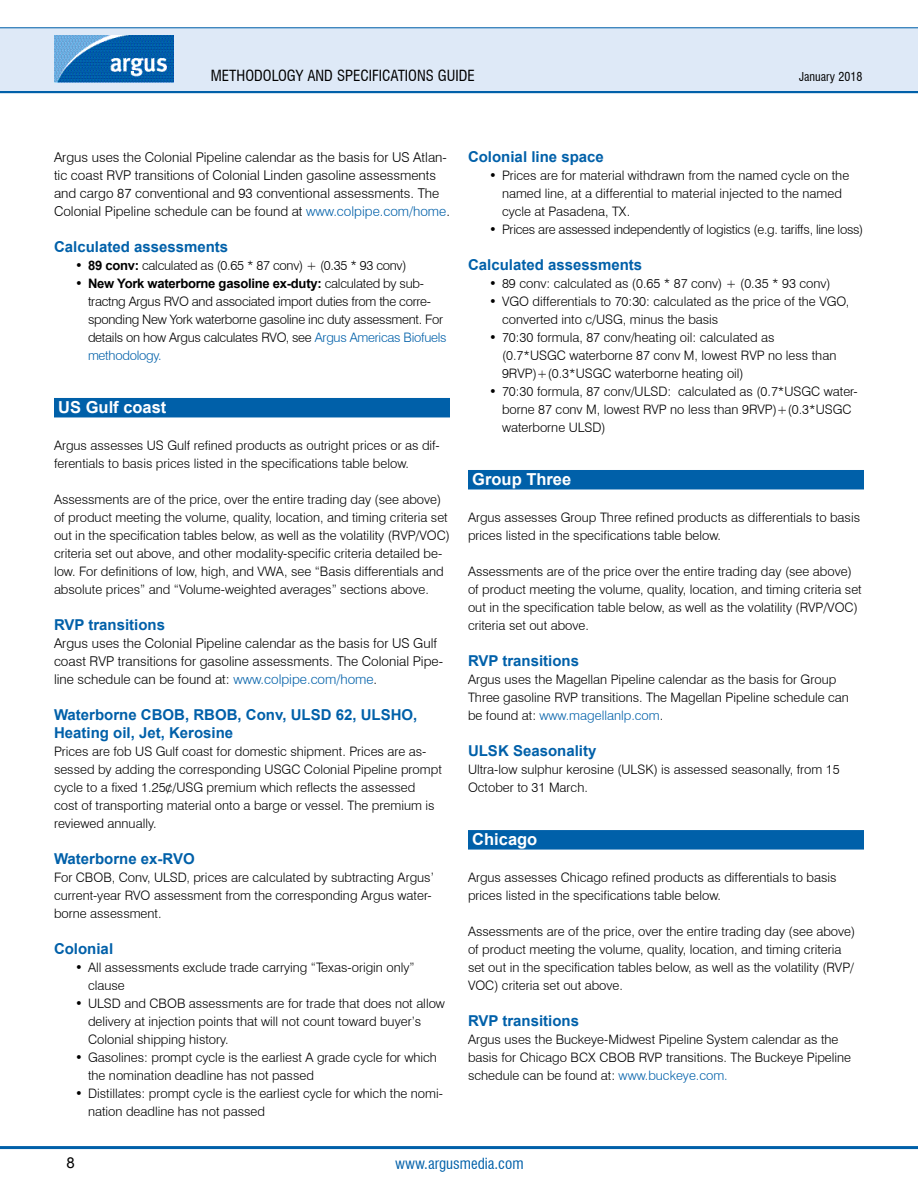
<style>
.page{position:relative;width:918px;height:1188px;background:#fff}
.page>*{position:absolute;margin:0;border:0;box-sizing:border-box;transform-origin:0 0}
.t1{font:700 16.5px "Arial";color:#fff}
.t2{font:700 15px/18px "Arial";color:#0060a9}
.t3{font:condensed 15px "Swiss 721 BT";color:#000}
.t4{font:condensed 15px "Swiss 721 BT";color:#0060a9}
.t5{font:15px "Arial";color:#000}
.t6{font:300 13.5px/18px "Swiss 721 BT";color:#000}
.t7{font:300 13.05px/18px "Swiss 721 BT";color:#000}
.t8{font:300 13.05px/18px "Swiss 721 BT";letter-spacing:-.02em;color:#000}
.t9{font:700 13.05px "Arial";letter-spacing:-.02em;color:#000}
.t10{font:condensed 12px "Swiss 721 BT";color:#000}
.s1{color:#0060a9}
.s2{font-family:"Arial";font-weight:700}
.s3{font-family:"Swiss 721 BT";font-weight:300}
</style>
<div class="page">
<hr style="left:0;top:90px;width:918px;height:3px;background:#0060a9">
<div style="left:0;top:28px;width:918px;height:63px;background:#dee9f7"></div>
<hr style="left:0;top:27px;width:918px;height:1px;background:#0060a9">
<hr style="left:0;top:1146px;width:918px;height:3px;background:#0060a9">
<img style="left:54px;top:35px;width:120px;height:47px">
<div style="left:54px;top:398px;width:396px;height:19px;background:#0060a9"></div>
<div style="left:468px;top:470px;width:396px;height:19px;background:#0060a9"></div>
<div style="left:468px;top:830px;width:396px;height:20px;background:#0060a9"></div>
<p class="t3" style="left:211px;top:67px;width:265px">Methodology and specifications guide</p>
<p class="t10" style="left:799px;top:69px;width:65px">January 2018</p>
<p class="t6" style="left:54px;top:148px;width:397px">Argus uses the Colonial Pipeline calendar as the basis for US Atlan&shy;tic coast RVP transitions of Colonial Linden gasoline assessments and cargo 87 conventional and 93 conventional assessments. The Colonial Pipeline schedule can be found at <span class="s1">www.colpipe.com/home</span>.</p>
<p class="t2" style="left:54px;top:238px;width:176px">Calculated assessments</p>
<p class="t8" style="left:75px;top:256px;width:333px">• <span class="s2">89 conv:</span> calculated as (0.65 * 87 conv) + (0.35 * 93 conv)</p>
<p class="t9" style="left:75px;top:275px;width:350px"><span class="s3">•</span> New York waterborne gasoline ex-duty: <span class="s3">calculated by sub-</span></p>
<p class="t8" style="left:88px;top:292px;width:360px">tractng Argus RVO and associated import duties from the corre&shy;sponding New York waterborne gasoline inc duty assessment. For details on how Argus calculates RVO, see <span class="s1">Argus Americas Biofuels methodology.</span></p>
<p class="t1" style="left:58px;top:397px;width:110px">US Gulf coast</p>
<p class="t7" style="left:54px;top:436px;width:387px">Argus assesses US Gulf refined products as outright prices or as dif&shy;ferentials to basis prices listed in the specifications table below.</p>
<p class="t7" style="left:54px;top:490px;width:397px">Assessments are of the price, over the entire trading day (see above) of product meeting the volume, quality, location, and timing criteria set out in the specification tables below, as well as the volatility (RVP/VOC) criteria set out above, and other modality-specific criteria detailed be&shy;low. For definitions of low, high, and VWA, see “Basis differentials and absolute prices” and “Volume-weighted averages” sections above.</p>
<p class="t2" style="left:54px;top:616px;width:113px">RVP transitions</p>
<p class="t6" style="left:54px;top:634px;width:391px">Argus uses the Colonial Pipeline calendar as the basis for US Gulf coast RVP transitions for gasoline assessments. The Colonial Pipe&shy;line schedule can be found at: <span class="s1">www.colpipe.com/home</span>.</p>
<p class="t2" style="left:54px;top:706px;width:365px">Waterborne CBOB, RBOB, Conv, ULSD 62, ULSHO,<br>Heating oil, Jet, Kerosine</p>
<p class="t7" style="left:54px;top:742px;width:389px">Prices are fob US Gulf coast for domestic shipment. Prices are as&shy;sessed by adding the corresponding USGC Colonial Pipeline prompt cycle to a fixed 1.25¢/USG premium which reflects the assessed cost of transporting material onto a barge or vessel. The premium is reviewed annually.</p>
<p class="t2" style="left:54px;top:850px;width:142px">Waterborne ex-RVO</p>
<p class="t7" style="left:54px;top:868px;width:381px">For CBOB, Conv, ULSD, prices are calculated by subtracting Argus’ current-year RVO assessment from the corresponding Argus water&shy;borne assessment.</p>
<p class="t2" style="left:54px;top:940px;width:61px">Colonial</p>
<p class="t7" style="left:88px;top:958px;width:328px;text-indent:-13px">• All assessments exclude trade carrying “Texas-origin only” clause</p>
<p class="t7" style="left:88px;top:994px;width:359px;text-indent:-13px">• ULSD and CBOB assessments are for trade that does not allow delivery at injection points that will not count toward buyer’s<br>Colonial shipping history.</p>
<p class="t7" style="left:88px;top:1048px;width:351px;text-indent:-13px">• Gasolines: prompt cycle is the earliest A grade cycle for which the nomination deadline has not passed</p>
<p class="t7" style="left:88px;top:1085px;width:357px;text-indent:-13px">• Distillates: prompt cycle is the earliest cycle for which the nomi&shy;nation deadline has not passed</p>
<p class="t2" style="left:468px;top:148px;width:137px">Colonial line space</p>
<p class="t7" style="left:502px;top:166px;width:349px;text-indent:-13px">• Prices are for material withdrawn from the named cycle on the named line, at a differential to material injected to the named cycle at Pasadena, TX.</p>
<p class="t8" style="left:489px;top:220px;width:376px">• Prices are assessed independently of logistics (e.g. tariffs, line loss)</p>
<p class="t2" style="left:468px;top:256px;width:176px">Calculated assessments</p>
<p class="t7" style="left:489px;top:274px;width:343px">• 89 conv: calculated as (0.65 * 87 conv) + (0.35 * 93 conv)</p>
<p class="t7" style="left:502px;top:292px;width:349px;text-indent:-13px">• VGO differentials to 70:30: calculated as the price of the VGO, converted into c/USG, minus the basis</p>
<p class="t7" style="left:502px;top:328px;width:336px;text-indent:-13px">• 70:30 formula, 87 conv/heating oil: calculated as (0.7*USGC waterborne 87 conv M, lowest RVP no less than<br>9RVP)+(0.3*USGC waterborne heating oil)</p>
<p class="t7" style="left:502px;top:382px;width:357px;text-indent:-13px">• 70:30 formula, 87 conv/ULSD: calculated as (0.7*USGC water&shy;borne 87 conv M, lowest RVP no less than 9RVP)+(0.3*USGC waterborne ULSD)</p>
<p class="t1" style="left:472px;top:469px;width:101px">Group Three</p>
<p class="t7" style="left:468px;top:508px;width:394px">Argus assesses Group Three refined products as differentials to basis prices listed in the specifications table below.</p>
<p class="t7" style="left:468px;top:562px;width:395px">Assessments are of the price over the entire trading day (see above) of product meeting the volume, quality, location, and timing criteria set out in the specification table below, as well as the volatility (RVP/VOC) criteria set out above.</p>
<p class="t2" style="left:468px;top:652px;width:113px">RVP transitions</p>
<p class="t7" style="left:468px;top:670px;width:382px">Argus uses the Magellan Pipeline calendar as the basis for Group<br>Three gasoline RVP transitions. The Magellan Pipeline schedule can be found at: <span class="s1">www.magellanlp.com</span>.</p>
<p class="t2" style="left:468px;top:742px;width:130px">ULSK Seasonality</p>
<p class="t7" style="left:468px;top:760px;width:373px">Ultra-low sulphur kerosine (ULSK) is assessed seasonally, from 15<br>October to 31 March.</p>
<p class="t1" style="left:472px;top:829px;width:67px">Chicago</p>
<p class="t7" style="left:468px;top:868px;width:370px">Argus assesses Chicago refined products as differentials to basis prices listed in the specifications table below.</p>
<p class="t7" style="left:468px;top:922px;width:389px">Assessments are of the price, over the entire trading day (see above) of product meeting the volume, quality, location, and timing criteria set out in the specification tables below, as well as the volatility (RVP/ VOC) criteria set out above.</p>
<p class="t2" style="left:468px;top:1012px;width:113px">RVP transitions</p>
<p class="t7" style="left:468px;top:1030px;width:385px">Argus uses the Buckeye-Midwest Pipeline System calendar as the basis for Chicago BCX CBOB RVP transitions. The Buckeye Pipeline schedule can be found at: <span class="s1">www.buckeye.com.</span></p>
<p class="t5" style="left:67px;top:1153px;width:10px">8</p>
<p class="t4" style="left:395px;top:1154px;width:130px">www.argusmedia.com</p>
</div>
